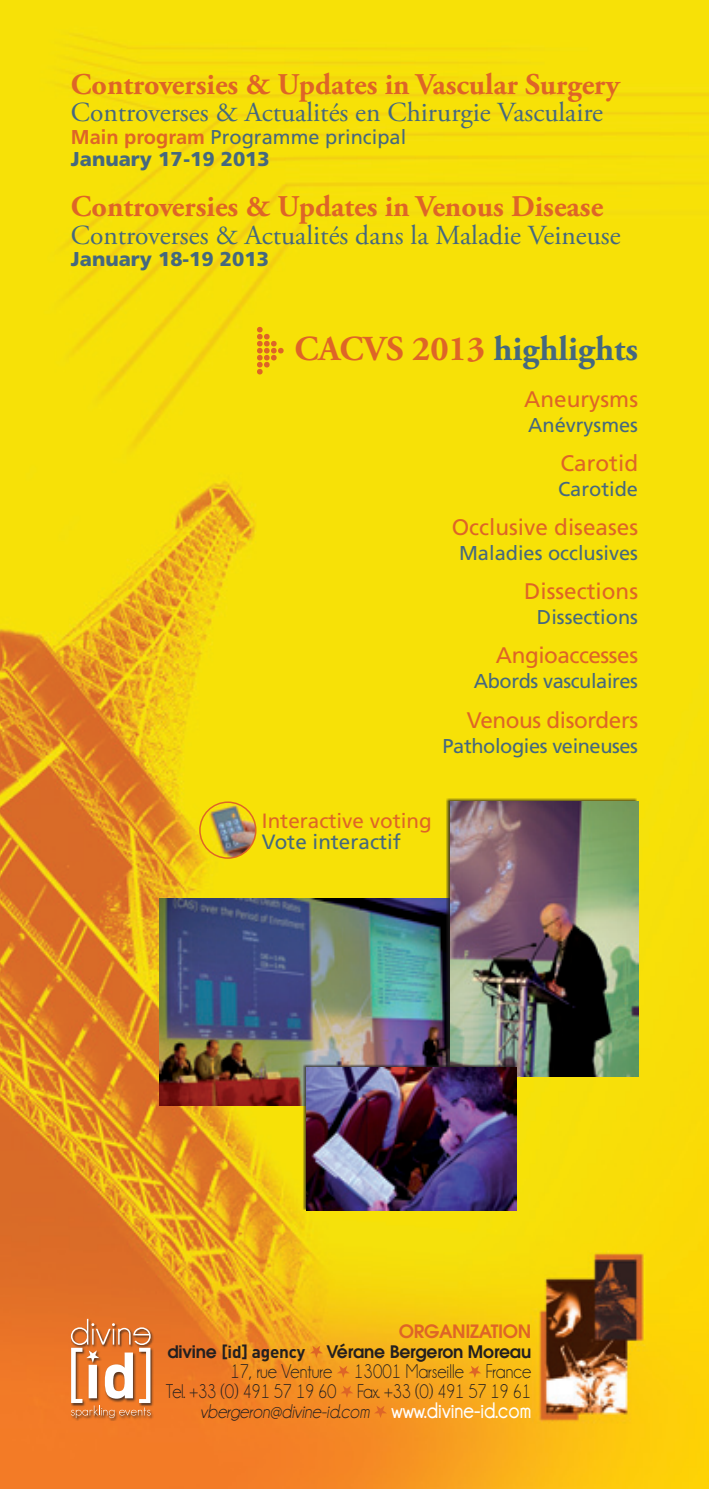
<style>
.page{position:relative;width:709px;height:1489px;background:#fff}
.page>*{position:absolute;margin:0;border:0;box-sizing:border-box;transform-origin:0 0}
.t1{font:700 35px "Adobe Garamond Pro";color:#45687f}
.t2{font:700 30px "Adobe Garamond Pro";color:#de6527}
.t3{font:27.5px "Adobe Garamond Pro";color:#45687f}
.t4{font:22.5px "Frutiger LT";color:#de6527}
.t5{font:22.5px "Frutiger LT";letter-spacing:-.02em;color:#de6527}
.t6{font:20.75px "Frutiger LT";color:#de6527}
.t7{font:20.75px "Frutiger LT";color:#45687f}
.t8{font:20px/20px "Champagne&Limousines";color:#231f20;text-align:right;scale:.9 1}
.t9{font:20px/22.5px "Frutiger LT";color:#45687f}
.t10{font:20px "Frutiger LT";letter-spacing:-.02em;color:#45687f}
.t11{font:900 20px "Frutiger LT";color:#45687f}
.t12{font:600 18.25px "Avant Garde LT";letter-spacing:-.02em;color:#de6527}
.t13{font:600 17.25px "Avant Garde LT";letter-spacing:-.01em;color:#231f20}
.s1{font-weight:700;color:#de6527}
.s2{font-weight:900}
.s3{color:#de6527}
.s4{font-family:"DIN";font-weight:700}
.s5{font-style:italic}
.s6{font-weight:700;font-size:22.5px;color:#fff}
</style>
<div class="page">
<img style="left:0;top:0;width:709px;height:1488px">
<svg style="left:256px;top:327px;width:28px;height:47px"></svg>
<img style="left:200px;top:802px;width:56px;height:56px;border-radius:28px">
<div style="left:199px;top:801px;width:57px;height:57px;border:1px solid #de6527;border-radius:50%"></div>
<div style="left:71px;top:1318px;width:83px;height:102px;background:#231f20;opacity:.75"></div>
<svg style="left:71px;top:1318px;width:80px;height:99px"></svg>
<svg style="left:310px;top:1345px;width:13px;height:12px"></svg>
<svg style="left:337px;top:1365px;width:13px;height:12px"></svg>
<svg style="left:468px;top:1365px;width:13px;height:12px"></svg>
<svg style="left:340px;top:1385px;width:13px;height:12px"></svg>
<svg style="left:374px;top:1405px;width:13px;height:12px"></svg>
<img style="left:159px;top:898px;width:287px;height:207px">
<div style="left:446px;top:797px;width:191px;height:278px;background:#231f20;opacity:.75"></div>
<img style="left:450px;top:801px;width:188px;height:275px">
<div style="left:302px;top:1063px;width:213px;height:146px;background:#231f20;opacity:.75"></div>
<img style="left:306px;top:1067px;width:210px;height:143px">
<h2 class="t2" style="left:71px;top:67px;width:550px">Controversies &amp; Updates in Vascular Surgery</h2>
<h3 class="t3" style="left:71px;top:96px;width:534px">Controverses &amp; Actualités en Chirurgie Vasculaire</h3>
<p class="t9" style="left:71px;top:126px;width:337px"><span class="s1">Main program</span> Programme principal<br><span class="s2">January 17-19 2013</span></p>
<h2 class="t2" style="left:71px;top:189px;width:534px">Controversies &amp; Updates in Venous Disease</h2>
<h3 class="t3" style="left:71px;top:219px;width:551px">Controverses &amp; Actualités dans la Maladie Veineuse</h3>
<p class="t11" style="left:71px;top:247px;width:199px">January 18-19 2013</p>
<h1 class="t1" style="left:294px;top:329px;width:345px"><span class="s3">CACVS 2013</span> highlights</h1>
<p class="t4" style="left:524px;top:385px;width:115px">Aneurysms</p>
<p class="t9" style="left:528px;top:413px;width:112px">Anévrysmes</p>
<p class="t4" style="left:560px;top:450px;width:79px">Carotid</p>
<p class="t9" style="left:558px;top:477px;width:82px">Carotide</p>
<p class="t4" style="left:451px;top:514px;width:188px">Occlusive diseases</p>
<p class="t9" style="left:459px;top:542px;width:180px">Maladies occlusives</p>
<p class="t4" style="left:524px;top:578px;width:115px">Dissections</p>
<p class="t9" style="left:537px;top:606px;width:103px">Dissections</p>
<p class="t5" style="left:496px;top:642px;width:144px">Angioaccesses</p>
<p class="t10" style="left:473px;top:669px;width:166px">Abords vasculaires</p>
<p class="t5" style="left:467px;top:706px;width:173px">Venous disorders</p>
<p class="t10" style="left:442px;top:734px;width:197px">Pathologies veineuses</p>
<p class="t6" style="left:262px;top:808px;width:171px">Interactive voting</p>
<p class="t7" style="left:262px;top:829px;width:140px">Vote interactif</p>
<p class="t12" style="left:399px;top:1319px;width:134px">ORGANIZATION</p>
<p class="t13" style="left:167px;top:1340px;width:365px">divine <span class="s4">[id] agency</span> Vérane Bergeron Moreau</p>
<p class="t8" style="left:166px;top:1361px;width:407px">17, rue Venture 13001 Marseille France<br>Tel. +33 (0) 491 57 19 60 Fax. +33 (0) 491 57 19 61 <span class="s5">vbergeron@divine-id.com</span> <span class="s6">www.divine-id.com</span></p>
</div>
